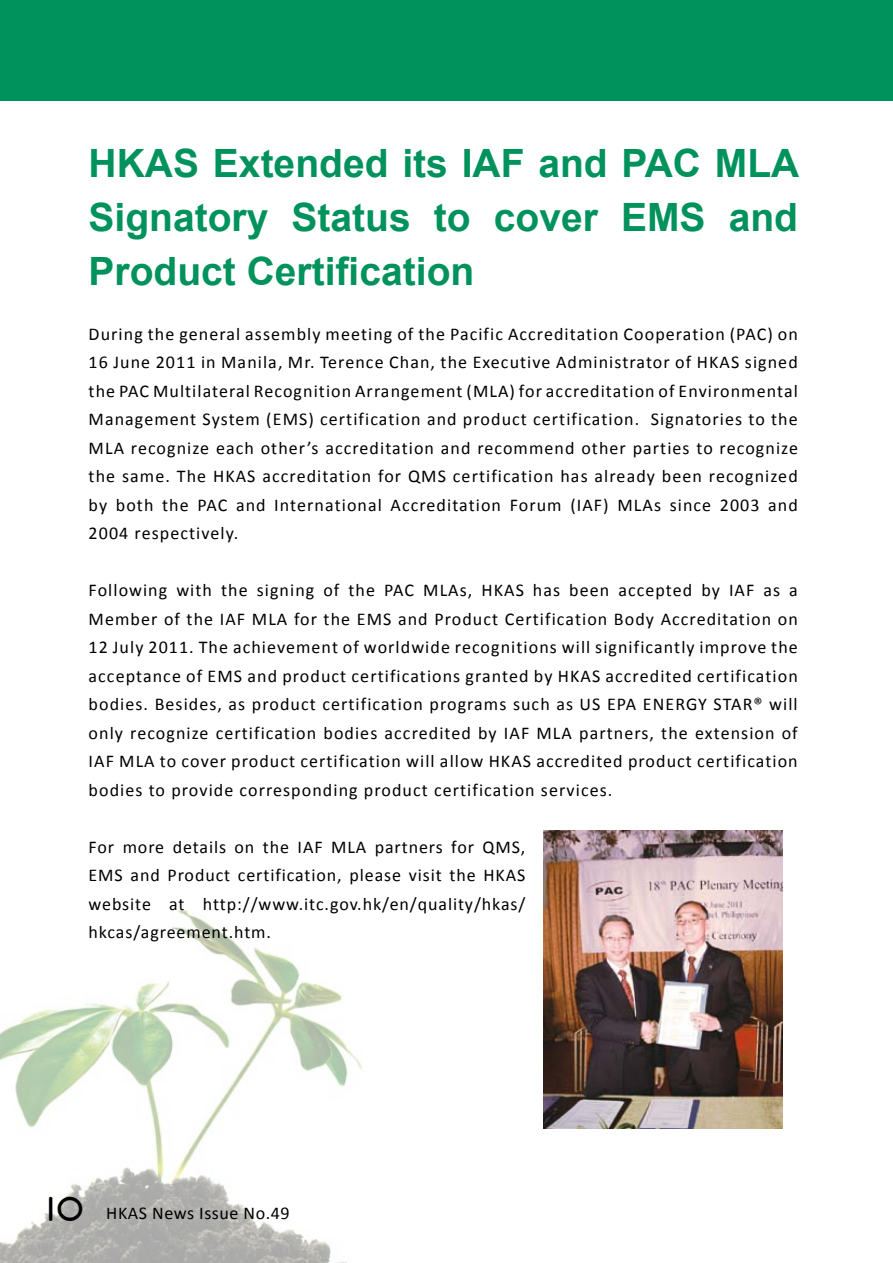
<style>
.page{position:relative;width:893px;height:1263px;background:#fff}
.page>*{position:absolute;margin:0;border:0;box-sizing:border-box;transform-origin:0 0}
.t1{font:700 39px/54px "Arial";color:#00925c;text-align:justify}
.t2{font:18px/28.5px "Calibri";letter-spacing:.06em;color:#000;text-align:justify}
.t3{font:18px "Calibri";letter-spacing:.03em;color:#000}
.s1{font-family:"SF Orson Casual";font-weight:800;font-size:36px}
</style>
<div class="page">
<img style="left:0;top:909px;width:362px;height:354px">
<img style="left:543px;top:830px;width:239px;height:299px">
<div style="left:0;top:0;width:893px;height:101px;background:#00925c"></div>
<h1 class="t1" style="left:89px;top:138px;width:712px">HKAS Extended its IAF and PAC MLA Signatory Status to cover EMS and Product Certification</h1>
<p class="t2" style="left:89px;top:319px;width:711px">During the general assembly meeting of the Pacific Accreditation Cooperation (PAC) on 16 June 2011 in Manila, Mr. Terence Chan, the Executive Administrator of HKAS signed the PAC Multilateral Recognition Arrangement (MLA) for accreditation of Environmental Management System (EMS) certification and product certification. Signatories to the MLA recognize each other’s accreditation and recommend other parties to recognize the same. The HKAS accreditation for QMS certification has already been recognized by both the PAC and International Accreditation Forum (IAF) MLAs since 2003 and 2004 respectively.</p>
<p class="t2" style="left:89px;top:575px;width:711px">Following with the signing of the PAC MLAs, HKAS has been accepted by IAF as a Member of the IAF MLA for the EMS and Product Certification Body Accreditation on 12 July 2011. The achievement of worldwide recognitions will significantly improve the acceptance of EMS and product certifications granted by HKAS accredited certification bodies. Besides, as product certification programs such as US EPA ENERGY STAR® will only recognize certification bodies accredited by IAF MLA partners, the extension of IAF MLA to cover product certification will allow HKAS accredited product certification bodies to provide corresponding product certification services.</p>
<p class="t2" style="left:89px;top:832px;width:438px">For more details on the IAF MLA partners for QMS, EMS and Product certification, please visit the HKAS website at http://www.itc.gov.hk/en/quality/hkas/ hkcas/agreement.htm.</p>
<p class="t3" style="left:47px;top:1202px;width:245px"><span class="s1">10</span> HKAS News Issue No.49</p>
</div>
